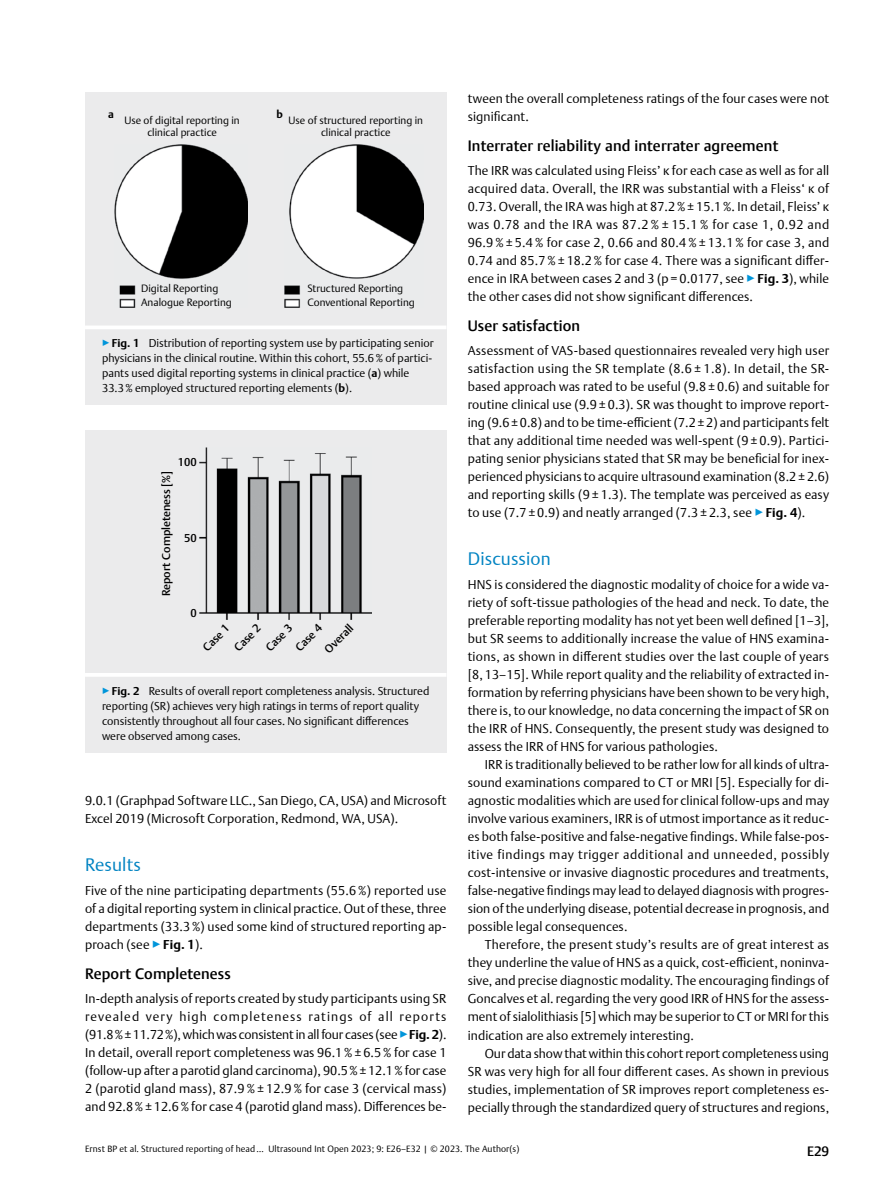
<style>
.page{position:relative;width:893px;height:1191px;background:#fff}
.page>*{position:absolute;margin:0;border:0;box-sizing:border-box;transform-origin:0 0}
.t1{font:300 18px "Thieme Argo 2011";letter-spacing:.01em;color:#0083c2}
.t2{font:500 15px "Thieme Argo 2011";letter-spacing:.01em;color:#000}
.t3{font:500 13.5px "Thieme Argo 2011";color:#000}
.t4{font:300 12.75px/18px "Thieme Argo 2011";letter-spacing:.01em;color:#000;text-align:justify}
.t5{font:300 11.25px/15px "Thieme Argo 2011";color:#000}
.t6{font:500 11.25px/22.2px "Thieme Argo 2011";letter-spacing:-.005em;color:#000}
.t7{font:700 10.8px "Thieme Argo 2011";color:#000}
.t8{font:300 10.5px/12.6px "Thieme Argo 2011";color:#000;text-align:center}
.t9{font:300 9px "Thieme Argo 2011";letter-spacing:.01em;color:#000}
.s1{color:#0095da}
.s2{font-weight:700}
</style>
<div class="page">
<div style="left:85px;top:431px;width:361px;height:242px;background:#ebebec"></div>
<img style="left:200px;top:448px;width:171px;height:171px">
<div style="left:85px;top:673px;width:361px;height:79px;background:#ebebec"></div>
<hr style="left:85px;top:673px;width:361px;height:4px;background:#fff">
<div style="left:85px;top:92px;width:361px;height:234px;background:#ebebec"></div>
<img style="left:114px;top:145px;width:134px;height:162px">
<img style="left:285px;top:145px;width:138px;height:162px">
<div style="left:85px;top:326px;width:361px;height:79px;background:#ebebec"></div>
<hr style="left:85px;top:325px;width:361px;height:4px;background:#fff">
<p class="t7" style="left:108px;top:107px;width:7px">a</p>
<p class="t7" style="left:277px;top:107px;width:8px">b</p>
<p class="t8" style="left:124px;top:113px;width:117px">Use of digital reporting in clinical practice</p>
<p class="t8" style="left:289px;top:113px;width:136px">Use of structured reporting in clinical practice</p>
<p class="t8" style="left:141px;top:281px;width:92px;line-height:13.8px;text-align:left">Digital Reporting<br>Analogue Reporting</p>
<p class="t8" style="left:307px;top:281px;width:109px;line-height:13.8px;text-align:left">Structured Reporting<br>Conventional Reporting</p>
<p class="t5" style="left:102px;top:335px;width:333px"><span class="s1">▶</span><span class="s2">Fig. 1</span> Distribution of reporting system use by participating senior physicians in the clinical routine. Within this cohort, 55.6% of partici&shy;pants used digital reporting systems in clinical practice (<span class="s2">a</span>) while 33.3% employed structured reporting elements (<span class="s2">b</span>).</p>
<p class="t6" style="left:178px;top:451px;width:21px">100</p>
<p class="t6" style="left:155px;top:596px;width:127px;rotate:-90deg">Report Completeness [%]</p>
<p class="t6" style="left:184px;top:526px;width:14px">50</p>
<p class="t6" style="left:191px;top:601px;width:8px">0</p>
<p class="t6" style="left:197px;top:641px;width:34px;rotate:-45deg">Case 1</p>
<p class="t6" style="left:228px;top:641px;width:34px;rotate:-45deg">Case 2</p>
<p class="t6" style="left:260px;top:641px;width:34px;rotate:-45deg">Case 3</p>
<p class="t6" style="left:303px;top:627px;width:37px;text-indent:-19px;rotate:-45deg">Case 4<br>Overall</p>
<p class="t5" style="left:102px;top:683px;width:329px"><span class="s1">▶</span><span class="s2">Fig. 2</span> Results of overall report completeness analysis. Structured reporting (SR) achieves very high ratings in terms of report quality consistently throughout all four cases. No significant differences were observed among cases.</p>
<p class="t4" style="left:85px;top:791px;width:363px">9.0.1 (Graphpad Software LLC., San Diego, CA, USA) and Microsoft<br>Excel 2019 (Microsoft Corporation, Redmond, WA, USA).</p>
<h1 class="t1" style="left:85px;top:852px;width:58px">Results</h1>
<p class="t4" style="left:85px;top:881px;width:363px">Five of the nine participating departments (55.6%) reported use of a digital reporting system in clinical practice. Out of these, three departments (33.3%) used some kind of structured reporting ap&shy;proach (see <span class="s1">▶</span><span class="s2">Fig. 1</span>).</p>
<p class="t2" style="left:85px;top:963px;width:147px">Report Completeness</p>
<p class="t4" style="left:85px;top:989px;width:363px">In-depth analysis of reports created by study participants using SR revealed very high completeness ratings of all reports (91.8%±11.72%), which was consistent in all four cases (see <span class="s1">▶</span><span class="s2">Fig. 2</span>).<br>In detail, overall report completeness was 96.1%± 6.5% for case 1 (follow-up after a parotid gland carcinoma), 90.5%±12.1% for case 2 (parotid gland mass), 87.9 %± 12.9 % for case 3 (cervical mass) and 92.8%±12.6% for case 4 (parotid gland mass). Differences be-</p>
<p class="t4" style="left:468px;top:89px;width:363px">tween the overall completeness ratings of the four cases were not significant.</p>
<p class="t2" style="left:468px;top:136px;width:312px">Interrater reliability and interrater agreement</p>
<p class="t4" style="left:468px;top:161px;width:363px">The IRR was calculated using Fleiss’ κ for each case as well as for all acquired data. Overall, the IRR was substantial with a Fleiss‘ κ of 0.73. Overall, the IRA was high at 87.2%± 15.1%. In detail, Fleiss’ κ was 0.78 and the IRA was 87.2 % ± 15.1 % for case 1, 0.92 and 96.9 % ± 5.4 % for case 2, 0.66 and 80.4 % ± 13.1 % for case 3, and 0.74 and 85.7%± 18.2% for case 4. There was a significant differ&shy;ence in IRA between cases 2 and 3 (p = 0.0177, see <span class="s1">▶</span><span class="s2">Fig. 3</span>), while the other cases did not show significant differences.</p>
<p class="t2" style="left:468px;top:316px;width:114px">User satisfaction</p>
<p class="t4" style="left:468px;top:341px;width:363px">Assessment of VAS-based questionnaires revealed very high user satisfaction using the SR template (8.6 ± 1.8). In detail, the SR&shy;based approach was rated to be useful (9.8 ± 0.6) and suitable for routine clinical use (9.9 ± 0.3). SR was thought to improve report&shy;ing (9.6±0.8) and to be time-efficient (7.2±2) and participants felt that any additional time needed was well-spent (9 ± 0.9). Partici&shy;pating senior physicians stated that SR may be beneficial for inex&shy;perienced physicians to acquire ultrasound examination (8.2 ±2.6) and reporting skills (9 ± 1.3). The template was perceived as easy to use (7.7 ± 0.9) and neatly arranged (7.3 ± 2.3, see <span class="s1">▶</span><span class="s2">Fig. 4</span>).</p>
<h1 class="t1" style="left:468px;top:547px;width:85px">Discussion</h1>
<p class="t4" style="left:468px;top:575px;width:363px">HNS is considered the diagnostic modality of choice for a wide va&shy;riety of soft-tissue pathologies of the head and neck. To date, the preferable reporting modality has not yet been well defined [1–3], but SR seems to additionally increase the value of HNS examina&shy;tions, as shown in different studies over the last couple of years [8, 13–15]. While report quality and the reliability of extracted in&shy;formation by referring physicians have been shown to be very high, there is, to our knowledge, no data concerning the impact of SR on the IRR of HNS. Consequently, the present study was designed to assess the IRR of HNS for various pathologies.</p>
<p class="t4" style="left:468px;top:755px;width:363px;text-indent:17px">IRR is traditionally believed to be rather low for all kinds of ultra&shy;sound examinations compared to CT or MRI [5]. Especially for di&shy;agnostic modalities which are used for clinical follow-ups and may involve various examiners, IRR is of utmost importance as it reduc&shy;es both false-positive and false-negative findings. While false-pos&shy;itive findings may trigger additional and unneeded, possibly cost-intensive or invasive diagnostic procedures and treatments, false-negative findings may lead to delayed diagnosis with progres&shy;sion of the underlying disease, potential decrease in prognosis, and possible legal consequences.</p>
<p class="t4" style="left:468px;top:935px;width:363px;text-indent:17px">Therefore, the present study’s results are of great interest as they underline the value of HNS as a quick, cost-efficient, noninva&shy;sive, and precise diagnostic modality. The encouraging findings of Goncalves et al. regarding the very good IRR of HNS for the assess&shy;ment of sialolithiasis [5] which may be superior to CT or MRI for this indication are also extremely interesting.</p>
<p class="t4" style="left:468px;top:1043px;width:363px;text-indent:17px">Our data show that within this cohort report completeness using SR was very high for all four different cases. As shown in previous studies, implementation of SR improves report completeness es&shy;pecially through the standardized query of structures and regions,</p>
<p class="t9" style="left:85px;top:1143px;width:436px">Ernst BP et al. Structured reporting of head … Ultrasound Int Open 2023; 9: E26–E32 | © 2023. The Author(s)</p>
<p class="t3" style="left:807px;top:1142px;width:24px">E29</p>
</div>
